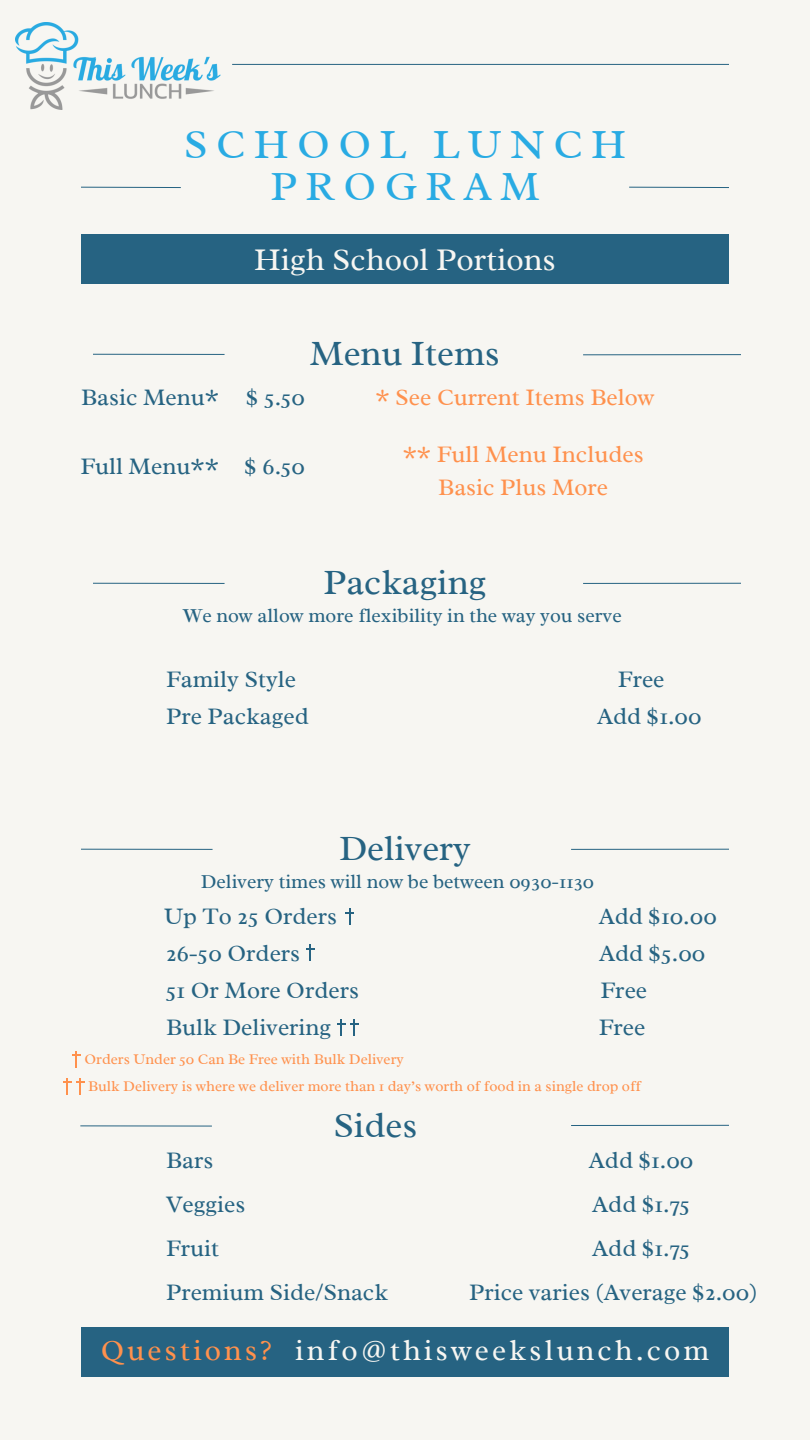
<style>
.page{position:relative;width:810px;height:1440px;background:#f7f6f2}
.page>*{position:absolute;margin:0;border:0;box-sizing:border-box;transform-origin:0 0}
.t1{font:42px/42px "Radley";letter-spacing:.2em;color:#29abe3;text-align:center}
.t2{font:36px "Radley";color:#266382}
.t3{font:32px "Radley";color:#f7f6f2}
.t4{font:30px "Radley";letter-spacing:.1em;color:#f7f6f2}
.t5{font:24px "Radley";color:#266382}
.t6{font:24px/33px "Radley";color:#ff914d;text-align:center}
.t7{font:20px "Radley";color:#266382}
.t8{font:15px "Radley";color:#ff914d}
.s1{color:#ff914d}
</style>
<div class="page">
<hr style="left:232px;top:64px;width:497px;height:1px;background:#266382">
<svg style="left:629px;top:186px;width:100px;height:2px"></svg>
<svg style="left:81px;top:186px;width:100px;height:2px"></svg>
<div style="left:81px;top:235px;width:648px;height:49px;background:#266382"></div>
<hr style="left:583px;top:354px;width:158px;height:1px;background:#266382">
<hr style="left:93px;top:354px;width:132px;height:1px;background:#266382">
<hr style="left:583px;top:583px;width:158px;height:1px;background:#266382">
<hr style="left:93px;top:583px;width:132px;height:1px;background:#266382">
<hr style="left:571px;top:849px;width:158px;height:1px;background:#266382">
<hr style="left:81px;top:849px;width:132px;height:1px;background:#266382">
<div style="left:81px;top:1327px;width:648px;height:49px;background:#266382"></div>
<hr style="left:571px;top:1125px;width:158px;height:1px;background:#266382">
<hr style="left:80px;top:1126px;width:132px;height:1px;background:#266382">
<img style="left:16px;top:22px;width:204px;height:88px">
<svg style="left:346px;top:908px;width:8px;height:16px"></svg>
<svg style="left:306px;top:944px;width:9px;height:17px"></svg>
<svg style="left:72px;top:1051px;width:8px;height:16px"></svg>
<svg style="left:63px;top:1078px;width:22px;height:16px"></svg>
<svg style="left:337px;top:1020px;width:22px;height:16px"></svg>
<p class="t1" style="left:184px;top:123px;width:444px">SCHOOL LUNCH<br>PROGRAM</p>
<h2 class="t3" style="left:254px;top:239px;width:303px">High School Portions</h2>
<p class="t5" style="left:81px;top:382px;width:140px">Basic Menu*</p>
<p class="t5" style="left:80px;top:451px;width:140px">Full Menu**</p>
<p class="t2" style="left:310px;top:331px;width:192px">Menu Items</p>
<h4 class="t5" style="left:246px;top:382px;width:60px">$ 5.50</h4>
<h4 class="t5" style="left:244px;top:451px;width:62px">$ 6.50</h4>
<h4 class="t6" style="left:375px;top:380px;width:281px">* See Current Items Below</h4>
<p class="t6" style="left:403px;top:438px;width:242px">** Full Menu Includes<br>Basic Plus More</p>
<h1 class="t2" style="left:323px;top:560px;width:164px">Packaging</h1>
<h2 class="t7" style="left:183px;top:603px;width:440px">We now allow more flexibility in the way you serve</h2>
<h4 class="t5" style="left:166px;top:664px;width:132px">Family Style</h4>
<h4 class="t5" style="left:166px;top:701px;width:144px">Pre Packaged</h4>
<p class="t2" style="left:339px;top:825px;width:133px">Delivery</p>
<h4 class="t5" style="left:618px;top:664px;width:48px">Free</h4>
<h4 class="t5" style="left:597px;top:701px;width:106px">Add $1.00</h4>
<h4 class="t7" style="left:201px;top:869px;width:395px">Delivery times will now be between 0930-1130</h4>
<h3 class="t5" style="left:164px;top:901px;width:175px">Up To 25 Orders</h3>
<p class="t5" style="left:166px;top:938px;width:136px">26-50 Orders</p>
<h5 class="t5" style="left:166px;top:975px;width:195px">51 Or More Orders</h5>
<p class="t5" style="left:166px;top:1012px;width:167px">Bulk Delivering</p>
<h4 class="t8" style="left:85px;top:1049px;width:321px">Orders Under 50 Can Be Free with Bulk Delivery</h4>
<h4 class="t5" style="left:599px;top:901px;width:120px">Add $10.00</h4>
<h4 class="t5" style="left:599px;top:938px;width:108px">Add $5.00</h4>
<h4 class="t5" style="left:601px;top:975px;width:48px">Free</h4>
<h2 class="t5" style="left:599px;top:1012px;width:48px">Free</h2>
<p class="t8" style="left:88px;top:1076px;width:555px">Bulk Delivery is where we deliver more than 1 day’s worth of food in a single drop off</p>
<h5 class="t5" style="left:166px;top:1144px;width:49px">Bars</h5>
<h4 class="t5" style="left:166px;top:1189px;width:81px">Veggies</h4>
<p class="t2" style="left:333px;top:1103px;width:85px">Sides</p>
<h4 class="t5" style="left:166px;top:1233px;width:55px">Fruit</h4>
<h4 class="t5" style="left:166px;top:1276px;width:224px">Premium Side/Snack</h4>
<p class="t5" style="left:589px;top:1144px;width:106px">Add $1.00</p>
<h4 class="t5" style="left:592px;top:1189px;width:99px">Add $1.75</h4>
<h4 class="t5" style="left:592px;top:1233px;width:99px">Add $1.75</h4>
<p class="t5" style="left:469px;top:1276px;width:290px">Price varies (Average $2.00)</p>
<p class="t4" style="left:101px;top:1331px;width:610px"><span class="s1">Questions?</span> info@thisweekslunch.com</p>
</div>
